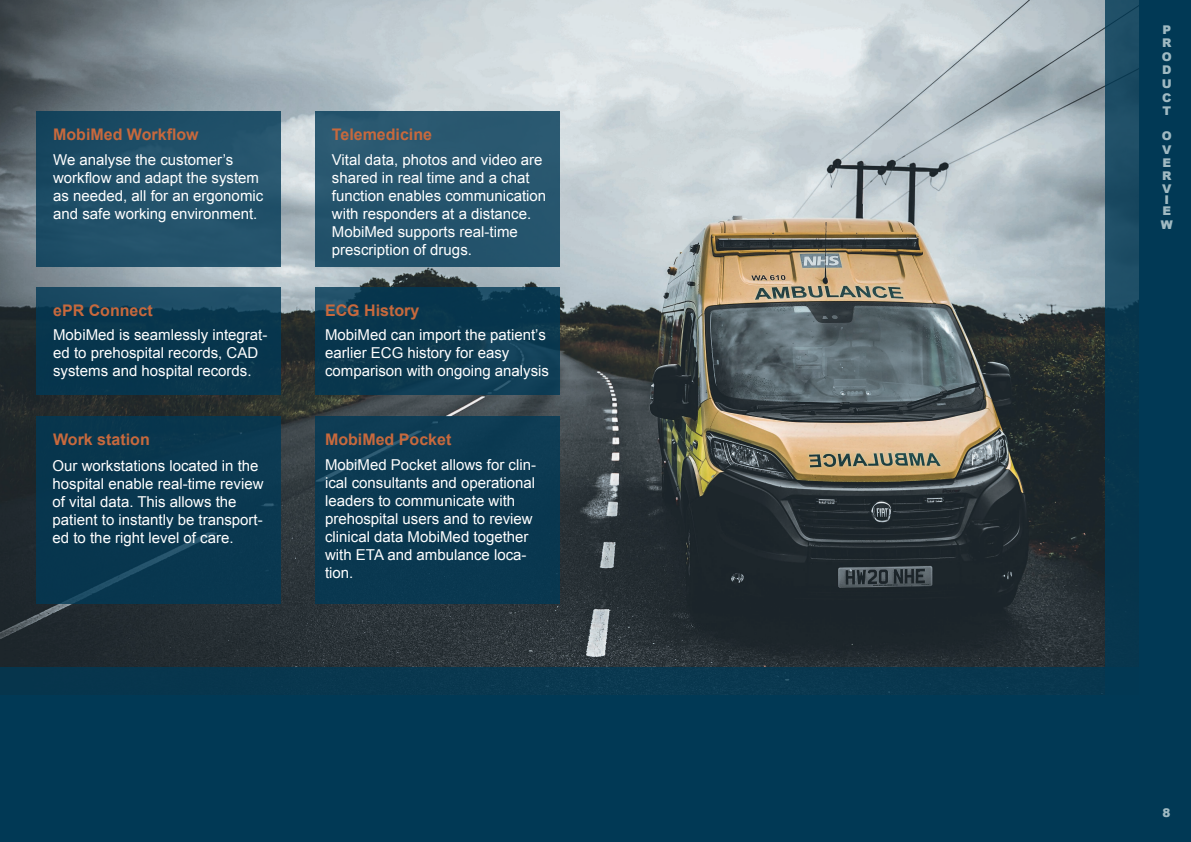
<style>
.page{position:relative;width:1191px;height:842px;background:#fff}
.page>*{position:absolute;margin:0;border:0;box-sizing:border-box;transform-origin:0 0}
.t1{font:700 16px "Arial";color:#c7693d}
.t2{font:15px/18px "Arial";color:#fff}
.t3{font:900 12px/13.4px "Arial";color:#a0bac2;text-align:justify}
</style>
<div class="page">
<img style="left:0;top:0;width:1105px;height:667px">
<svg style="left:1105px;top:0;width:35px;height:667px;background:#114057"></svg>
<div style="left:1140px;top:0;width:51px;height:842px;background:#013955"></div>
<svg style="left:36px;top:287px;width:245px;height:108px;background:#0c3a52"></svg>
<div style="left:36px;top:111px;width:245px;height:155px;background:#21516a"></div>
<svg style="left:315px;top:287px;width:244px;height:108px;background:#0c3a51"></svg>
<div style="left:0;top:667px;width:1140px;height:175px;background:#08374e"></div>
<div style="left:0;top:695px;width:1140px;height:147px;background:#013955"></div>
<div style="left:36px;top:417px;width:245px;height:187px;background:#09374f"></div>
<div style="left:315px;top:417px;width:244px;height:187px;background:#0a3951"></div>
<div style="left:315px;top:111px;width:244px;height:155px;background:#27566e"></div>
<p class="t1" style="left:53px;top:124px;width:147px">MobiMed Workflow</p>
<p class="t2" style="left:53px;top:151px;width:212px">We analyse the customer’s workflow and adapt the system as needed, all for an ergonomic and safe working environment.</p>
<p class="t1" style="left:332px;top:124px;width:102px">Telemedicine</p>
<p class="t2" style="left:332px;top:151px;width:216px">Vital data, photos and video are shared in real time and a chat function enables communication with responders at a distance.<br>MobiMed supports real-time prescription of drugs.</p>
<p class="t3" style="left:1161px;top:23px;width:11px">P R O D U C T</p>
<p class="t3" style="left:1161px;top:129px;width:11px">O V E R V</p>
<p class="t3" style="left:1162px;top:194px;width:10px;line-height:10.7px">I<br>E</p>
<p class="t3" style="left:1160px;top:218px;width:13px">W</p>
<p class="t1" style="left:53px;top:300px;width:101px">ePR Connect</p>
<p class="t2" style="left:53px;top:326px;width:216px">MobiMed is seamlessly integrat&shy;ed to prehospital records, CAD systems and hospital records.</p>
<p class="t1" style="left:325px;top:300px;width:96px">ECG History</p>
<p class="t2" style="left:325px;top:326px;width:225px">MobiMed can import the patient’s earlier ECG history for easy comparison with ongoing analysis</p>
<p class="t1" style="left:53px;top:429px;width:98px">Work station</p>
<p class="t2" style="left:53px;top:457px;width:212px">Our workstations located in the hospital enable real-time review of vital data. This allows the patient to instantly be transport&shy;ed to the right level of care.</p>
<p class="t1" style="left:325px;top:429px;width:128px">MobiMed Pocket</p>
<p class="t2" style="left:325px;top:456px;width:212px">MobiMed Pocket allows for clin&shy;ical consultants and operational leaders to communicate with prehospital users and to review clinical data MobiMed together with ETA and ambulance loca&shy;tion.</p>
<p class="t3" style="left:1162px;top:805px;width:10px">8</p>
</div>
